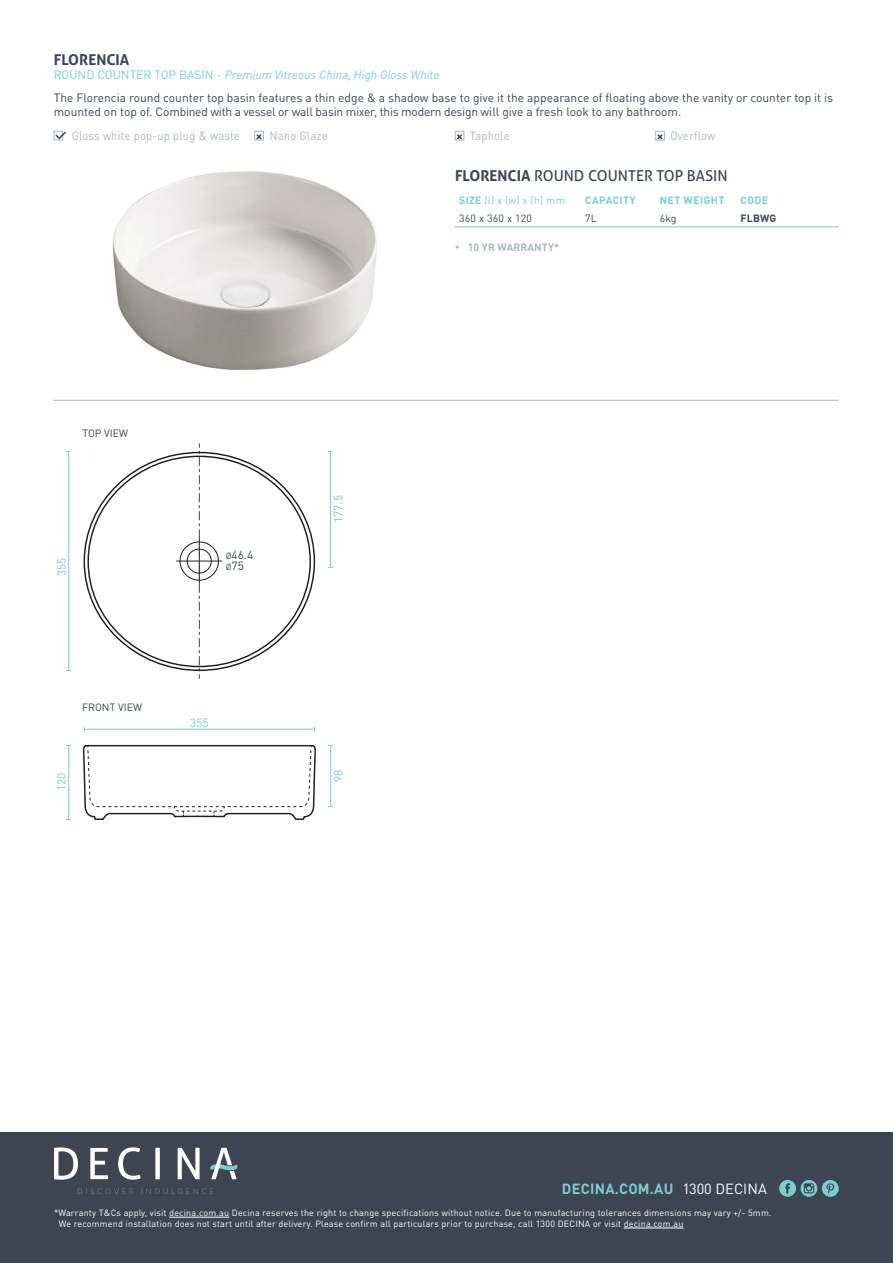
<style>
.page{position:relative;width:893px;height:1263px;background:#fff}
.page>*{position:absolute;margin:0;border:0;box-sizing:border-box;transform-origin:0 0}
.Sub_head{font:15px "Aller";color:#3d4452}
.Sub_head-2{font:700 15px "Aller";color:#3d4452}
.t1{font:700 14.55px "DIN Pro";letter-spacing:.02em;color:#7bcdce}
.t2{font:14.55px "DIN Pro";color:#fff}
.Sub_head-3{font:12px/22.5px "DIN Pro";color:#3d4452}
.Sub_head-4{font:12px "DIN Pro";letter-spacing:-.02em;color:#3d4452}
.Table_text{font:12px "DIN Pro";letter-spacing:.02em;color:#adb5c1;scale:.93 1}
.t3{font:11.85px "DIN Pro";color:#7bcdce}
.t4{font:11.85px/11.2px "DIN Pro";color:#3d4452}
.Body{font:700 10.5px "DIN Pro";letter-spacing:.04em;color:#7bcdce}
.Body-2{font:10.5px "DIN Pro";color:#7bcdce}
.Specs_Heading{font:10.5px "DIN Pro";letter-spacing:.02em;color:#3d4452}
.Sub_head-5{font:10.5px "DIN Pro";color:#3d4452}
.t5{font:700 10.5px "DIN Pro";letter-spacing:.01em;color:#adb5c1}
.Specs_Heading-2{font:700 10.5px "DIN Pro";letter-spacing:.02em;color:#3d4452}
.Body-3{font:9px/10.8px "DIN Pro";letter-spacing:.02em;color:#fff}
.s1{color:#7bcdce}
.s2{font-style:italic;color:#7bcdce}
.s3{font-weight:700}
.s4{font-size:8.85px}
.s5{font-size:9px;color:#7bcdce}
</style>
<div class="page">
<div style="left:0;top:1133px;width:893px;height:130px;background:#3d4452"></div>
<svg style="left:78px;top:1188px;width:56px;height:6px"></svg>
<svg style="left:142px;top:1188px;width:72px;height:6px"></svg>
<svg style="left:54px;top:1147px;width:24px;height:33px"></svg>
<svg style="left:90px;top:1148px;width:18px;height:31px"></svg>
<svg style="left:118px;top:1147px;width:23px;height:33px"></svg>
<svg style="left:155px;top:1148px;width:5px;height:31px"></svg>
<svg style="left:178px;top:1148px;width:22px;height:31px"></svg>
<svg style="left:210px;top:1148px;width:27px;height:31px"></svg>
<div style="left:779px;top:1180px;width:17px;height:17px;background:#7bcdce;border-radius:50%"></div>
<svg style="left:785px;top:1183px;width:5px;height:10px"></svg>
<svg style="left:800px;top:1180px;width:17px;height:17px"></svg>
<svg style="left:804px;top:1183px;width:10px;height:10px"></svg>
<div style="left:822px;top:1180px;width:17px;height:17px;background:#7bcdce;border-radius:50%"></div>
<svg style="left:826px;top:1183px;width:8px;height:10px"></svg>
<hr style="left:169px;top:1217px;width:60px;height:1px;background:#fff">
<hr style="left:624px;top:1228px;width:60px;height:1px;background:#fff">
<div style="left:54px;top:131px;width:9px;height:9px;border:1px solid #adb5c1"></div>
<svg style="left:56px;top:132px;width:10px;height:7px"></svg>
<div style="left:254px;top:131px;width:10px;height:9px;border:1px solid #adb5c1"></div>
<svg style="left:255px;top:133px;width:8px;height:8px"></svg>
<div style="left:455px;top:131px;width:9px;height:9px;border:1px solid #adb5c1"></div>
<svg style="left:456px;top:133px;width:7px;height:8px"></svg>
<div style="left:655px;top:131px;width:10px;height:9px;border:1px solid #adb5c1"></div>
<svg style="left:656px;top:133px;width:8px;height:8px"></svg>
<hr style="left:455px;top:226px;width:126px;height:1px;background:#7bcdce">
<hr style="left:581px;top:226px;width:74px;height:1px;background:#7bcdce">
<hr style="left:655px;top:226px;width:81px;height:1px;background:#7bcdce">
<hr style="left:736px;top:226px;width:103px;height:1px;background:#7bcdce">
<hr style="left:54px;top:400px;width:784px;height:1px;background:#adb5c1">
<img style="left:112px;top:171px;width:265px;height:199px">
<hr style="left:68px;top:452px;width:1px;height:219px;background:#7bcdce">
<hr style="left:330px;top:452px;width:1px;height:115px;background:#7bcdce">
<hr style="left:177px;top:561px;width:45px;height:1px;background:#231f20">
<div style="left:187px;top:549px;width:24px;height:24px;border:1px solid #231f20;border-radius:50%"></div>
<div style="left:180px;top:542px;width:39px;height:38px;border:1px solid #231f20;border-radius:50%"></div>
<svg style="left:199px;top:443px;width:1px;height:236px"></svg>
<hr style="left:68px;top:745px;width:1px;height:75px;background:#7bcdce">
<hr style="left:84px;top:729px;width:231px;height:1px;background:#7bcdce">
<svg style="left:82px;top:744px;width:234px;height:76px"></svg>
<hr style="left:330px;top:745px;width:1px;height:61px;background:#7bcdce">
<p class="Sub_head-2" style="left:54px;top:50px;width:77px">FLORENCIA</p>
<p class="Sub_head-3" style="left:54px;top:62px;width:781px"><span class="s1">ROUND COUNTER TOP BASIN -</span> <span class="s2">Premium Vitreous China, High Gloss White<br></span>The Florencia round counter top basin features a thin edge &amp; a shadow base to give it the appearance of floating above the vanity or counter top it is</p>
<p class="Sub_head-4" style="left:54px;top:102px;width:629px">mounted on top of. Combined with a vessel or wall basin mixer, this modern design will give a fresh look to any bathroom.</p>
<p class="Table_text" style="left:72px;top:126px;width:182px">Gloss white pop-up plug &amp; waste</p>
<p class="Table_text" style="left:269px;top:126px;width:64px">Nano Glaze</p>
<p class="Table_text" style="left:470px;top:126px;width:44px">Taphole</p>
<p class="Table_text" style="left:670px;top:126px;width:50px">Overflow</p>
<p class="Sub_head" style="left:455px;top:167px;width:274px"><span class="s3">FLORENCIA</span> ROUND COUNTER TOP BASIN</p>
<p class="Body-2" style="left:459px;top:192px;width:107px"><span class="s3">SIZE</span> (l) x (w) x (h) mm</p>
<p class="Body" style="left:585px;top:192px;width:52px">CAPACITY</p>
<p class="Body" style="left:660px;top:192px;width:66px">NET WEIGHT</p>
<p class="Body" style="left:740px;top:192px;width:29px">CODE</p>
<p class="Specs_Heading" style="left:459px;top:210px;width:74px">360 x 360 x 120</p>
<p class="Specs_Heading" style="left:585px;top:210px;width:13px">7L</p>
<p class="Specs_Heading" style="left:660px;top:210px;width:18px">6kg</p>
<p class="Specs_Heading-2" style="left:740px;top:209px;width:38px">FLBWG</p>
<p class="Sub_head-5" style="left:82px;top:425px;width:47px">TOP VIEW</p>
<p class="t3" style="left:52px;top:576px;width:20px;rotate:-90deg">355</p>
<p class="t4" style="left:226px;top:548px;width:29px"><span class="s4">Ø</span>46.4<br><span class="s4">Ø</span>75</p>
<p class="Sub_head-5" style="left:82px;top:699px;width:61px">FRONT VIEW</p>
<p class="t3" style="left:52px;top:791px;width:20px;rotate:-90deg">120</p>
<p class="t3" style="left:190px;top:713px;width:20px">355</p>
<p class="t3" style="left:329px;top:523px;width:29px;rotate:-90deg">177.5</p>
<p class="t3" style="left:329px;top:782px;width:14px;rotate:-90deg">98</p>
<p class="t5" style="left:455px;top:239px;width:106px"><span class="s5">•</span> 10 YR WARRANTY*</p>
<p class="t1" style="left:562px;top:1176px;width:113px">DECINA.COM.AU</p>
<p class="t2" style="left:682px;top:1177px;width:86px">1300 DECINA</p>
<p class="Body-3" style="left:59px;top:1206px;width:714px;text-indent:-5px">*Warranty T&amp;Cs apply, visit decina.com.au Decina reserves the right to change specifications without notice. Due to manufacturing tolerances dimensions may vary +/- 5mm.<br>We recommend installation does not start until after delivery. Please confirm all particulars prior to purchase, call 1300 DECINA or visit decina.com.au</p>
</div>
